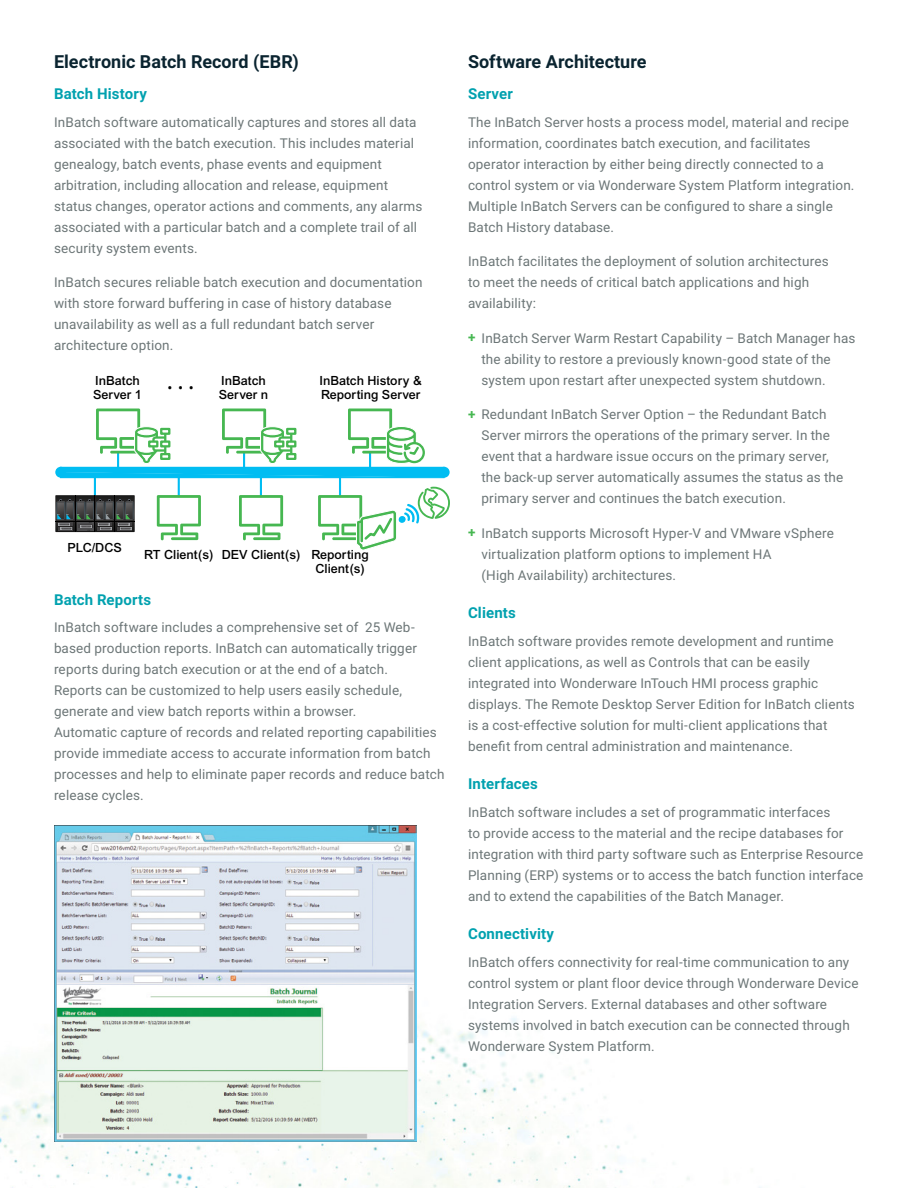
<style>
.page{position:relative;width:918px;height:1188px;background:#fff}
.page>*{position:absolute;margin:0;border:0;box-sizing:border-box;transform-origin:0 0}
.t1{font:25.35px "Myriad Pro";color:#000}
.Section_Header{font:700 18px "Roboto";color:#0a2430}
.Section_Header_2{font:700 15px "Roboto";letter-spacing:.01em;color:#00a1af}
.DS_Body_Text{font:13.5px/21px "Roboto";letter-spacing:.01em;color:#6c7677}
.t2{font:500 12.6px/14.7px "Arial MT Pro";color:#000}
.s1{font-weight:700;color:#46b751}
</style>
<div class="page">
<img style="left:0;top:408px;width:761px;height:780px">
<hr style="left:94px;top:475px;width:2px;height:47px;background:#00bdf2">
<svg style="left:55px;top:495px;width:80px;height:37px"></svg>
<hr style="left:178px;top:476px;width:2px;height:20px;background:#00bdf2">
<svg style="left:157px;top:495px;width:44px;height:45px"></svg>
<hr style="left:260px;top:476px;width:2px;height:20px;background:#00bdf2">
<svg style="left:239px;top:495px;width:44px;height:45px"></svg>
<hr style="left:339px;top:476px;width:2px;height:20px;background:#00bdf2">
<svg style="left:318px;top:487px;width:132px;height:64px"></svg>
<svg style="left:60px;top:409px;width:385px;height:69px"></svg>
<div style="left:55px;top:467px;width:11px;height:11px;background:#00bdf2;border-radius:50%"></div>
<div style="left:439px;top:467px;width:11px;height:11px;background:#00bdf2;border-radius:50%"></div>
<img style="left:54px;top:825px;width:362px;height:316px">
<p class="Section_Header" style="left:54px;top:48px;width:246px">Electronic Batch Record (EBR)</p>
<p class="Section_Header_2" style="left:54px;top:83px;width:95px">Batch History</p>
<p class="DS_Body_Text" style="left:54px;top:111px;width:370px">InBatch software automatically captures and stores all data associated with the batch execution. This includes material genealogy, batch events, phase events and equipment arbitration, including allocation and release, equipment status changes, operator actions and comments, any alarms associated with a particular batch and a complete trail of all security system events.</p>
<p class="DS_Body_Text" style="left:54px;top:271px;width:370px">InBatch secures reliable batch execution and documentation with store forward buffering in case of history database unavailability as well as a full redundant batch server architecture option.</p>
<p class="t2" style="left:93px;top:373px;width:50px">InBatch<br>Server 1</p>
<p class="t2" style="left:219px;top:373px;width:51px">InBatch<br>Server n</p>
<p class="t2" style="left:319px;top:373px;width:104px">InBatch History &amp;<br>Reporting Server</p>
<p class="t1" style="left:167px;top:365px;width:28px">. . .</p>
<p class="t2" style="left:67px;top:540px;width:56px">PLC/DCS</p>
<p class="t2" style="left:144px;top:547px;width:158px">RT Client(s) DEV Client(s)</p>
<p class="t2" style="left:311px;top:547px;width:59px;text-align:center">Reporting<br>Client(s)</p>
<p class="Section_Header_2" style="left:54px;top:589px;width:99px">Batch Reports</p>
<p class="DS_Body_Text" style="left:54px;top:616px;width:392px">InBatch software includes a comprehensive set of 25 Web&shy;based production reports. InBatch can automatically trigger reports during batch execution or at the end of a batch.<br>Reports can be customized to help users easily schedule, generate and view batch reports within a browser.<br>Automatic capture of records and related reporting capabilities provide immediate access to accurate information from batch processes and help to eliminate paper records and reduce batch release cycles.</p>
<p class="Section_Header" style="left:468px;top:48px;width:180px">Software Architecture</p>
<p class="Section_Header_2" style="left:468px;top:83px;width:46px">Server</p>
<p class="DS_Body_Text" style="left:468px;top:111px;width:388px">The InBatch Server hosts a process model, material and recipe information, coordinates batch execution, and facilitates operator interaction by either being directly connected to a control system or via Wonderware System Platform integration.<br>Multiple InBatch Servers can be configured to share a single Batch History database.</p>
<p class="DS_Body_Text" style="left:468px;top:250px;width:362px">InBatch facilitates the deployment of solution architectures to meet the needs of critical batch applications and high availability:</p>
<p class="DS_Body_Text" style="left:482px;top:327px;width:375px;text-indent:-14px"><span class="s1">+</span> InBatch Server Warm Restart Capability – Batch Manager has the ability to restore a previously known-good state of the system upon restart after unexpected system shutdown.</p>
<p class="DS_Body_Text" style="left:482px;top:403px;width:363px;text-indent:-14px"><span class="s1">+</span> Redundant InBatch Server Option – the Redundant Batch Server mirrors the operations of the primary server. In the event that a hardware issue occurs on the primary server, the back-up server automatically assumes the status as the primary server and continues the batch execution.</p>
<p class="DS_Body_Text" style="left:482px;top:522px;width:354px;text-indent:-14px"><span class="s1">+</span> InBatch supports Microsoft Hyper-V and VMware vSphere virtualization platform options to implement HA<br>(High Availability) architectures.</p>
<p class="Section_Header_2" style="left:468px;top:602px;width:49px">Clients</p>
<p class="DS_Body_Text" style="left:468px;top:630px;width:388px">InBatch software provides remote development and runtime client applications, as well as Controls that can be easily integrated into Wonderware InTouch HMI process graphic displays. The Remote Desktop Server Edition for InBatch clients is a cost-effective solution for multi-client applications that benefit from central administration and maintenance.</p>
<p class="Section_Header_2" style="left:468px;top:773px;width:71px">Interfaces</p>
<p class="DS_Body_Text" style="left:468px;top:801px;width:397px">InBatch software includes a set of programmatic interfaces<br>to provide access to the material and the recipe databases for integration with third party software such as Enterprise Resource Planning (ERP) systems or to access the batch function interface and to extend the capabilities of the Batch Manager.</p>
<p class="Section_Header_2" style="left:468px;top:923px;width:88px">Connectivity</p>
<p class="DS_Body_Text" style="left:468px;top:951px;width:392px">InBatch offers connectivity for real-time communication to any control system or plant floor device through Wonderware Device Integration Servers. External databases and other software systems involved in batch execution can be connected through Wonderware System Platform.</p>
</div>
